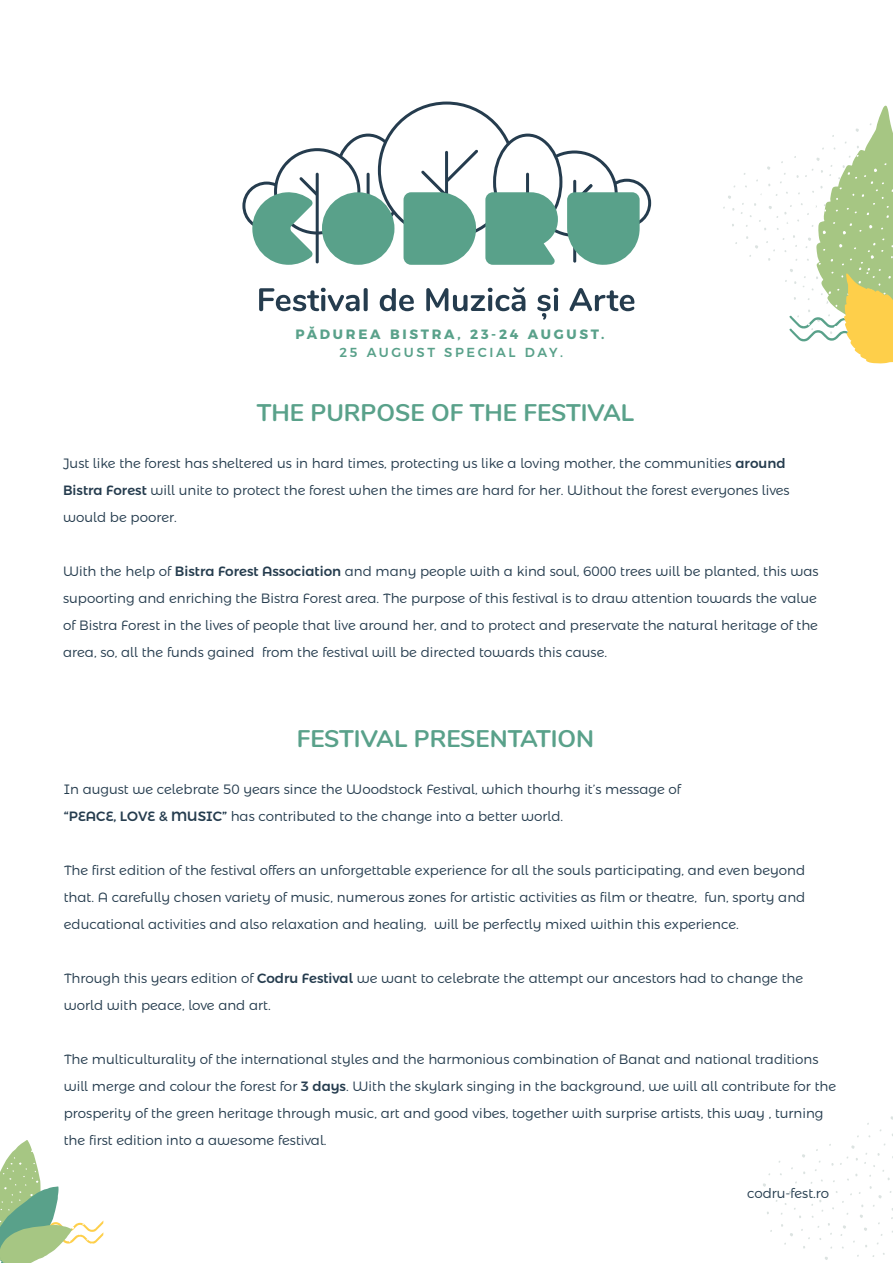
<style>
.page{position:relative;width:893px;height:1263px;background:#fff}
.page>*{position:absolute;margin:0;border:0;box-sizing:border-box;transform-origin:0 0}
.t1{font:700 24px "Nunito";color:#59a18a}
.t2{font:300 13.5px/27px "Montserrat Alternates";color:#253c4e}
.t3{font:700 13.5px "Montserrat";letter-spacing:.2em;color:#59a18a}
.t4{font:500 13.05px "Montserrat";letter-spacing:.2em;color:#59a18a}
.s1{font-weight:500}
</style>
<div class="page">
<svg style="left:723px;top:105px;width:170px;height:259px"></svg>
<svg style="left:0;top:1140px;width:104px;height:123px"></svg>
<svg style="left:259px;top:288px;width:109px;height:23px"></svg>
<svg style="left:380px;top:288px;width:34px;height:23px"></svg>
<svg style="left:426px;top:287px;width:99px;height:24px"></svg>
<svg style="left:537px;top:288px;width:21px;height:32px"></svg>
<svg style="left:569px;top:288px;width:65px;height:23px"></svg>
<svg style="left:242px;top:102px;width:409px;height:163px"></svg>
<svg style="left:758px;top:1143px;width:135px;height:117px"></svg>
<p class="t3" style="left:296px;top:323px;width:310px">PĂDUREA BISTRA, 23-24 AUGUST.</p>
<p class="t4" style="left:340px;top:342px;width:225px">25 AUGUST SPECIAL DAY.</p>
<h1 class="t1" style="left:257px;top:395px;width:379px">THE PURPOSE OF THE FESTIVAL</h1>
<p class="t2" style="left:63px;top:449px;width:728px">Just like the forest has sheltered us in hard times, protecting us like a loving mother, the communities <span class="s1">around<br>Bistra Forest</span> will unite to protect the forest when the times are hard for her. Without the forest everyones lives would be poorer.</p>
<p class="t2" style="left:63px;top:557px;width:757px">With the help of <span class="s1">Bistra Forest Association</span> and many people with a kind soul, 6000 trees will be planted, this was supoorting and enriching the Bistra Forest area. The purpose of this festival is to draw attention towards the value of Bistra Forest in the lives of people that live around her, and to protect and preservate the natural heritage of the area, so, all the funds gained from the festival will be directed towards this cause.</p>
<h1 class="t1" style="left:297px;top:720px;width:299px">FESTIVAL PRESENTATION</h1>
<p class="t2" style="left:64px;top:775px;width:619px">In august we celebrate 50 years since the Woodstock Festival, which thourhg it’s message of <span class="s1">“PEACE, LOVE &amp; MUSIC”</span> has contributed to the change into a better world.</p>
<p class="t2" style="left:64px;top:856px;width:743px;text-align:justify">The first edition of the festival offers an unforgettable experience for all the souls participating, and even beyond that. A carefully chosen variety of music, numerous zones for artistic activities as film or theatre, fun, sporty and educational activities and also relaxation and healing, will be perfectly mixed within this experience.</p>
<p class="t2" style="left:64px;top:964px;width:741px">Through this years edition of <span class="s1">Codru Festival</span> we want to celebrate the attempt our ancestors had to change the world with peace, love and art.</p>
<p class="t2" style="left:64px;top:1045px;width:774px">The multiculturality of the international styles and the harmonious combination of Banat and national traditions will merge and colour the forest for <span class="s1">3 days</span>. With the skylark singing in the background, we will all contribute for the prosperity of the green heritage through music, art and good vibes, together with surprise artists, this way , turning the first edition into a awesome festival.</p>
<p class="t2" style="left:747px;top:1179px;width:84px">codru-fest.ro</p>
</div>
